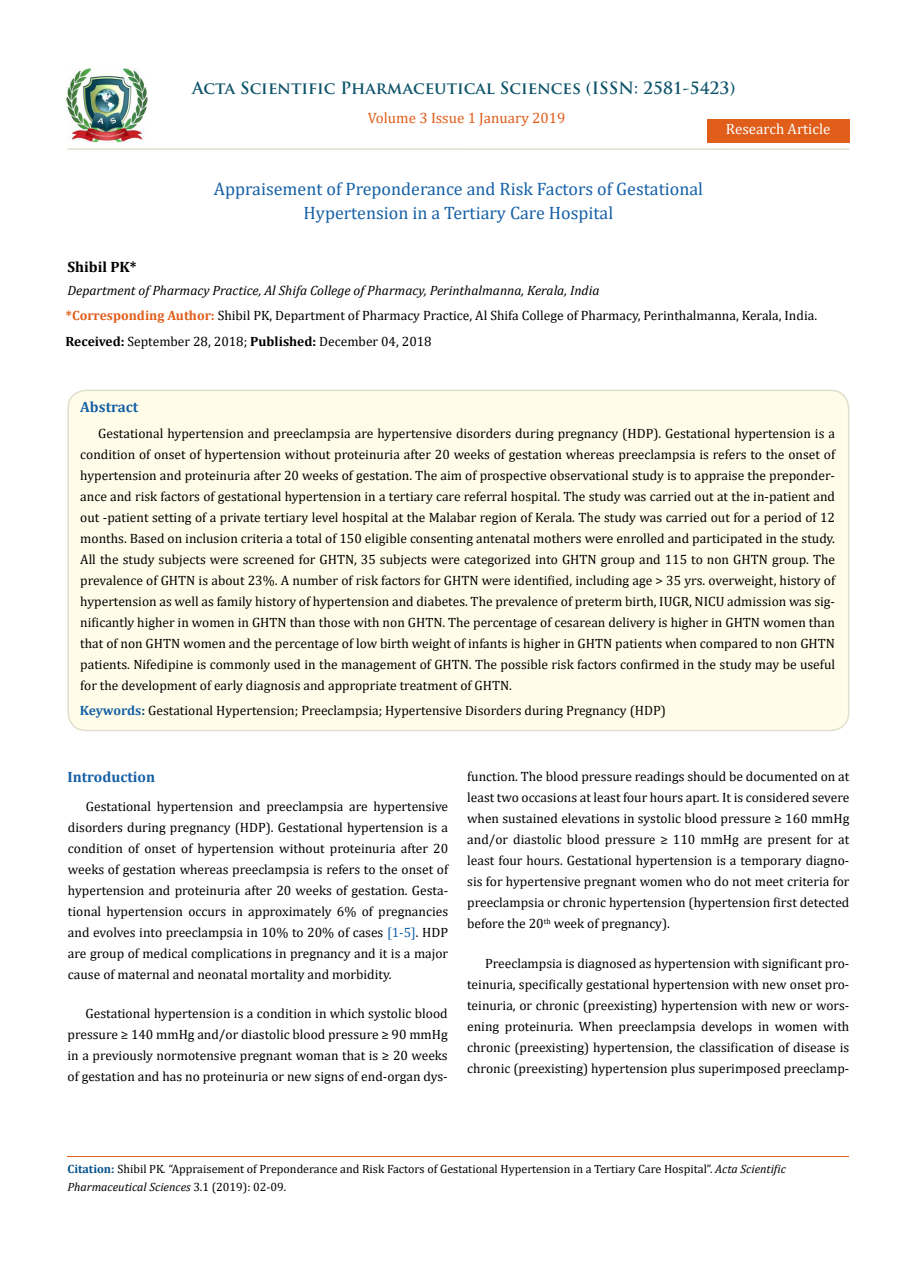
<style>
.page{position:relative;width:917px;height:1262px;background:#fff}
.page>*{position:absolute;margin:0;border:0;box-sizing:border-box;transform-origin:0 0}
.t1{font:18px/24px "Cambria";color:#1560a6;text-align:center}
.t2{font:700 16.5px "Trajan Pro";color:#0e546a}
.t3{font:15px "Cambria";color:#e05d1a}
.t4{font:700 15px "Cambria";color:#1560a6}
.t5{font:15px "Cambria";color:#fff}
.t6{font:700 15px "Cambria";color:#000}
.t7{font:13.5px/21px "Cambria";color:#000;text-align:justify}
.t8{font:12px/18px "Cambria";color:#000}
.s1{font-style:italic}
.s2{font-weight:700;color:#e05d1a}
.s3{font-weight:700}
.s4{font-weight:700;color:#1560a6}
.s5{font-weight:700;color:#0e546a}
.s6{color:#1560a6}
.s7{font-weight:700;color:#035089}
</style>
<div class="page">
<img style="left:67px;top:68px;width:80px;height:74px">
<div style="left:707px;top:119px;width:142px;height:23px;background:#e05d1a"></div>
<div style="left:68px;top:390px;width:780px;height:340px;background:#fffde9;border-radius:18px"></div>
<div style="left:67px;top:389px;width:782px;height:342px;border:2px solid #e0dfcd;border-radius:18px"></div>
<hr style="left:67px;top:1156px;width:782px;height:1px;background:#e05d1a">
<hr style="left:67px;top:148px;width:782px;height:2px;background:#e0dfcd">
<p class="t2" style="left:192px;top:77px;width:545px">Acta Scientific Pharmaceutical Sciences (ISSN: 2581-5423)</p>
<p class="t3" style="left:368px;top:109px;width:199px">Volume 3 Issue 1 January 2019</p>
<p class="t5" style="left:726px;top:120px;width:106px">Research Article</p>
<h1 class="t1" style="left:214px;top:177px;width:490px">Appraisement of Preponderance and Risk Factors of Gestational<br>Hypertension in a Tertiary Care Hospital</h1>
<p class="t6" style="left:67px;top:256px;width:71px">Shibil PK*</p>
<p class="t7" style="left:66px;top:277px;width:752px;line-height:25.8px"><span class="s1">Department of Pharmacy Practice, Al Shifa College of Pharmacy, Perinthalmanna, Kerala, India<br></span><span class="s2">*Corresponding Author:</span> Shibil PK, Department of Pharmacy Practice, Al Shifa College of Pharmacy, Perinthalmanna, Kerala, India.</p>
<p class="t7" style="left:66px;top:331px;width:368px"><span class="s3">Received:</span> September 28, 2018; <span class="s3">Published:</span> December 04, 2018</p>
<p class="t4" style="left:80px;top:396px;width:60px">Abstract</p>
<p class="t7" style="left:80px;top:422px;width:756px;text-indent:18px">Gestational hypertension and preeclampsia are hypertensive disorders during pregnancy (HDP). Gestational hypertension is a condition of onset of hypertension without proteinuria after 20 weeks of gestation whereas preeclampsia is refers to the onset of hypertension and proteinuria after 20 weeks of gestation. The aim of prospective observational study is to appraise the preponder&shy;ance and risk factors of gestational hypertension in a tertiary care referral hospital. The study was carried out at the in-patient and out -patient setting of a private tertiary level hospital at the Malabar region of Kerala. The study was carried out for a period of 12 months. Based on inclusion criteria a total of 150 eligible consenting antenatal mothers were enrolled and participated in the study.<br>All the study subjects were screened for GHTN, 35 subjects were categorized into GHTN group and 115 to non GHTN group. The prevalence of GHTN is about 23%. A number of risk factors for GHTN were identified, including age &gt; 35 yrs. overweight, history of hypertension as well as family history of hypertension and diabetes. The prevalence of preterm birth, IUGR, NICU admission was sig&shy;nificantly higher in women in GHTN than those with non GHTN. The percentage of cesarean delivery is higher in GHTN women than that of non GHTN women and the percentage of low birth weight of infants is higher in GHTN patients when compared to non GHTN patients. Nifedipine is commonly used in the management of GHTN. The possible risk factors confirmed in the study may be useful for the development of early diagnosis and appropriate treatment of GHTN.</p>
<p class="t7" style="left:80px;top:699px;width:587px"><span class="s4">Keywords</span><span class="s5">:</span> Gestational Hypertension; Preeclampsia; Hypertensive Disorders during Pregnancy (HDP)</p>
<p class="t4" style="left:67px;top:766px;width:89px">Introduction</p>
<p class="t7" style="left:68px;top:795px;width:382px;text-indent:18px">Gestational hypertension and preeclampsia are hypertensive disorders during pregnancy (HDP). Gestational hypertension is a condition of onset of hypertension without proteinuria after 20 weeks of gestation whereas preeclampsia is refers to the onset of hypertension and proteinuria after 20 weeks of gestation. Gesta&shy;tional hypertension occurs in approximately 6% of pregnancies and evolves into preeclampsia in 10% to 20% of cases <span class="s6">[1-5]</span>. HDP are group of medical complications in pregnancy and it is a major cause of maternal and neonatal mortality and morbidity.</p>
<p class="t7" style="left:67px;top:1002px;width:382px;text-indent:18px">Gestational hypertension is a condition in which systolic blood pressure ≥ 140 mmHg and/or diastolic blood pressure ≥ 90 mmHg in a previously normotensive pregnant woman that is ≥ 20 weeks of gestation and has no proteinuria or new signs of end-organ dys-</p>
<p class="t7" style="left:467px;top:766px;width:384px">function. The blood pressure readings should be documented on at least two occasions at least four hours apart. It is considered severe when sustained elevations in systolic blood pressure ≥ 160 mmHg and/or diastolic blood pressure ≥ 110 mmHg are present for at least four hours. Gestational hypertension is a temporary diagno&shy;sis for hypertensive pregnant women who do not meet criteria for preeclampsia or chronic hypertension (hypertension first detected before the 20<sup>th</sup> week of pregnancy).</p>
<p class="t7" style="left:467px;top:952px;width:384px;text-indent:18px">Preeclampsia is diagnosed as hypertension with significant pro&shy;teinuria, specifically gestational hypertension with new onset pro&shy;teinuria, or chronic (preexisting) hypertension with new or wors&shy;ening proteinuria. When preeclampsia develops in women with chronic (preexisting) hypertension, the classification of disease is chronic (preexisting) hypertension plus superimposed preeclamp-</p>
<p class="t8" style="left:67px;top:1159px;width:720px"><span class="s7">Citation:</span> Shibil PK<span class="s1">.</span> “Appraisement of Preponderance and Risk Factors of Gestational Hypertension in a Tertiary Care Hospital”. <span class="s1">Acta Scientific<br>Pharmaceutical Sciences</span> 3.1 (2019): 02-09.</p>
</div>
